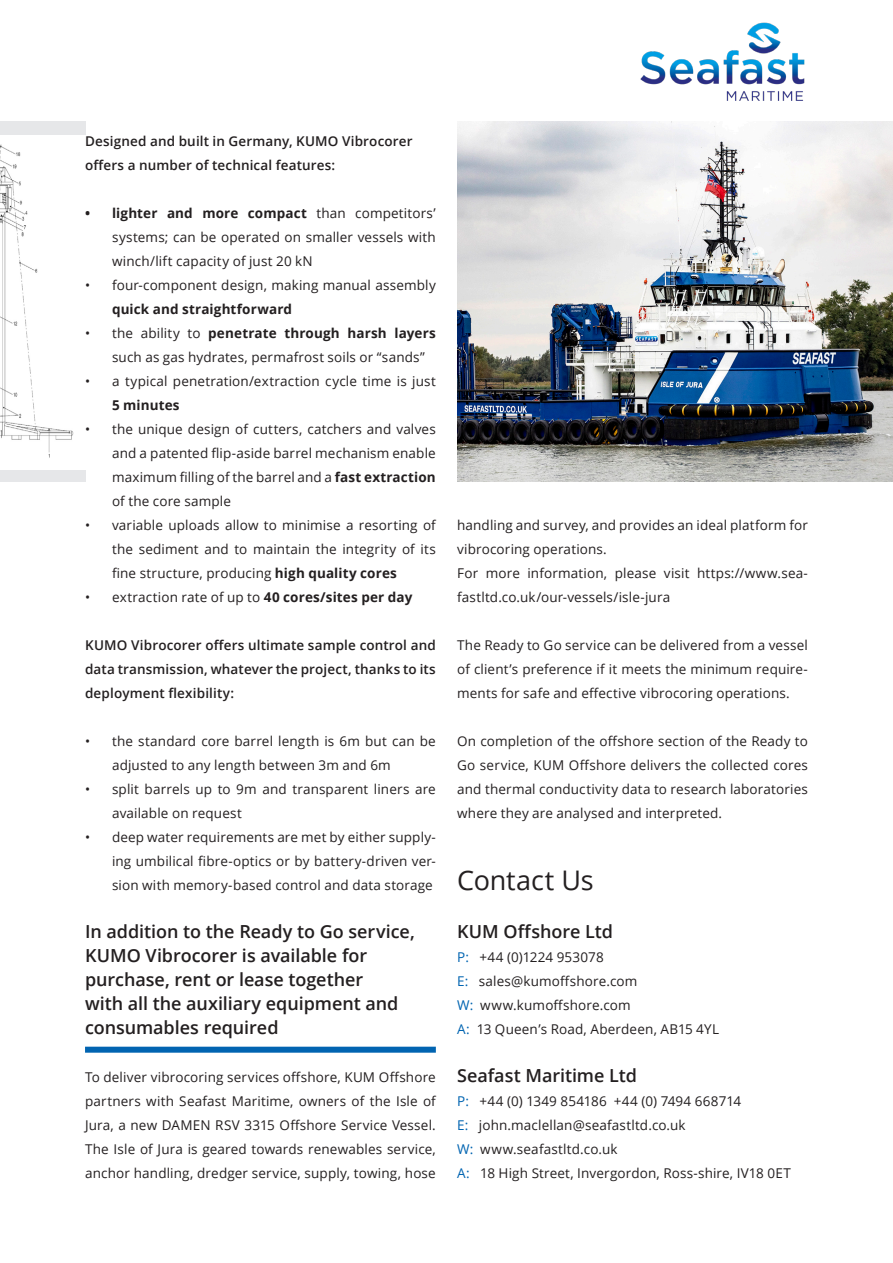
<style>
.page{position:relative;width:893px;height:1263px;background:#fff}
.page>*{position:absolute;margin:0;border:0;box-sizing:border-box;transform-origin:0 0}
.t1{font:27px "Open Sans";letter-spacing:-.005em;color:#231f20}
.t2{font:600 18px/24px "Open Sans";letter-spacing:-.005em;color:#231f20}
.t3{font:13.5px/24px "Open Sans";letter-spacing:.01em;color:#231f20;text-align:justify}
.t4{font:600 13.5px/24px "Open Sans";letter-spacing:.01em;color:#231f20;text-align:justify}
.s1{font-weight:700}
.s2{color:#0164b1}
</style>
<div class="page">
<div style="left:0;top:122px;width:85px;height:360px;background:#e6e7e9"></div>
<img style="left:0;top:135px;width:85px;height:335px">
<img style="left:457px;top:122px;width:436px;height:360px">
<div style="left:85px;top:1047px;width:351px;height:6px;background:#0164b1"></div>
<img style="left:640px;top:22px;width:165px;height:79px">
<p class="t4" style="left:85px;top:129px;width:329px">Designed and built in Germany, KUMO Vibrocorer</p>
<p class="t4" style="left:85px;top:153px;width:252px">offers a number of technical features:</p>
<p class="t3" style="left:112px;top:201px;width:325px;text-indent:-27px"><span class="s1">• lighter and more compact</span> than competitors’ systems; can be operated on smaller vessels with winch/lift capacity of just 20 kN</p>
<p class="t3" style="left:112px;top:273px;width:325px;text-indent:-27px">• four-component design, making manual assembly <span class="s1">quick and straightforward</span></p>
<p class="t3" style="left:112px;top:321px;width:325px;text-indent:-27px">• the ability to <span class="s1">penetrate through harsh layers </span>such as gas hydrates, permafrost soils or “sands”</p>
<p class="t3" style="left:112px;top:369px;width:325px;text-indent:-27px">• a typical penetration/extraction cycle time is just<br><span class="s1">5 minutes</span></p>
<p class="t3" style="left:112px;top:417px;width:325px;text-indent:-27px">• the unique design of cutters, catchers and valves and a patented flip-aside barrel mechanism enable maximum filling of the barrel and a <span class="s1">fast extraction </span>of the core sample</p>
<p class="t3" style="left:112px;top:513px;width:325px;text-indent:-27px">• variable uploads allow to minimise a resorting of the sediment and to maintain the integrity of its fine structure, producing <span class="s1">high quality cores</span></p>
<p class="t3" style="left:85px;top:585px;width:329px">• extraction rate of up to <span class="s1">40 cores/sites per day</span></p>
<p class="t4" style="left:85px;top:633px;width:352px">KUMO Vibrocorer offers ultimate sample control and data transmission, whatever the project, thanks to its deployment flexibility:</p>
<p class="t3" style="left:112px;top:729px;width:325px;text-indent:-27px">• the standard core barrel length is 6m but can be adjusted to any length between 3m and 6m</p>
<p class="t3" style="left:112px;top:777px;width:325px;text-indent:-27px">• split barrels up to 9m and transparent liners are available on request</p>
<p class="t3" style="left:112px;top:825px;width:325px;text-indent:-27px">• deep water requirements are met by either supply&shy;ing umbilical fibre-optics or by battery-driven ver&shy;sion with memory-based control and data storage</p>
<h3 class="t2" style="left:85px;top:919px;width:331px">In addition to the Ready to Go service,<br>KUMO Vibrocorer is available for purchase, rent or lease together<br>with all the auxiliary equipment and consumables required</h3>
<p class="t3" style="left:85px;top:1065px;width:352px">To deliver vibrocoring services offshore, KUM Offshore partners with Seafast Maritime, owners of the Isle of Jura, a new DAMEN RSV 3315 Offshore Service Vessel.<br>The Isle of Jura is geared towards renewables service, anchor handling, dredger service, supply, towing, hose</p>
<p class="t3" style="left:457px;top:513px;width:352px">handling and survey, and provides an ideal platform for vibrocoring operations.</p>
<p class="t3" style="left:457px;top:561px;width:352px">For more information, please visit https://www.sea&shy;fastltd.co.uk/our-vessels/isle-jura</p>
<p class="t3" style="left:457px;top:633px;width:352px">The Ready to Go service can be delivered from a vessel of client’s preference if it meets the minimum require&shy;ments for safe and effective vibrocoring operations.</p>
<p class="t3" style="left:457px;top:729px;width:352px">On completion of the offshore section of the Ready to Go service, KUM Offshore delivers the collected cores and thermal conductivity data to research laboratories where they are analysed and interpreted.</p>
<p class="t1" style="left:457px;top:861px;width:138px">Contact Us</p>
<p class="t2" style="left:457px;top:919px;width:157px">KUM Offshore Ltd</p>
<p class="t3" style="left:457px;top:945px;width:148px"><span class="s2">P:</span> +44 (0)1224 953078</p>
<p class="t3" style="left:457px;top:969px;width:182px"><span class="s2">E:</span> sales@kumoffshore.com</p>
<p class="t3" style="left:457px;top:993px;width:175px"><span class="s2">W:</span> www.kumoffshore.com</p>
<p class="t3" style="left:457px;top:1017px;width:263px"><span class="s2">A:</span> 13 Queen’s Road, Aberdeen, AB15 4YL</p>
<p class="t2" style="left:457px;top:1063px;width:181px">Seafast Maritime Ltd</p>
<p class="t3" style="left:457px;top:1089px;width:286px"><span class="s2">P:</span> +44 (0) 1349 854186 +44 (0) 7494 668714</p>
<p class="t3" style="left:457px;top:1113px;width:230px"><span class="s2">E:</span> john.maclellan@seafastltd.co.uk</p>
<p class="t3" style="left:457px;top:1137px;width:162px"><span class="s2">W:</span> www.seafastltd.co.uk</p>
<p class="t3" style="left:457px;top:1161px;width:335px"><span class="s2">A:</span> 18 High Street, Invergordon, Ross-shire, IV18 0ET</p>
</div>
